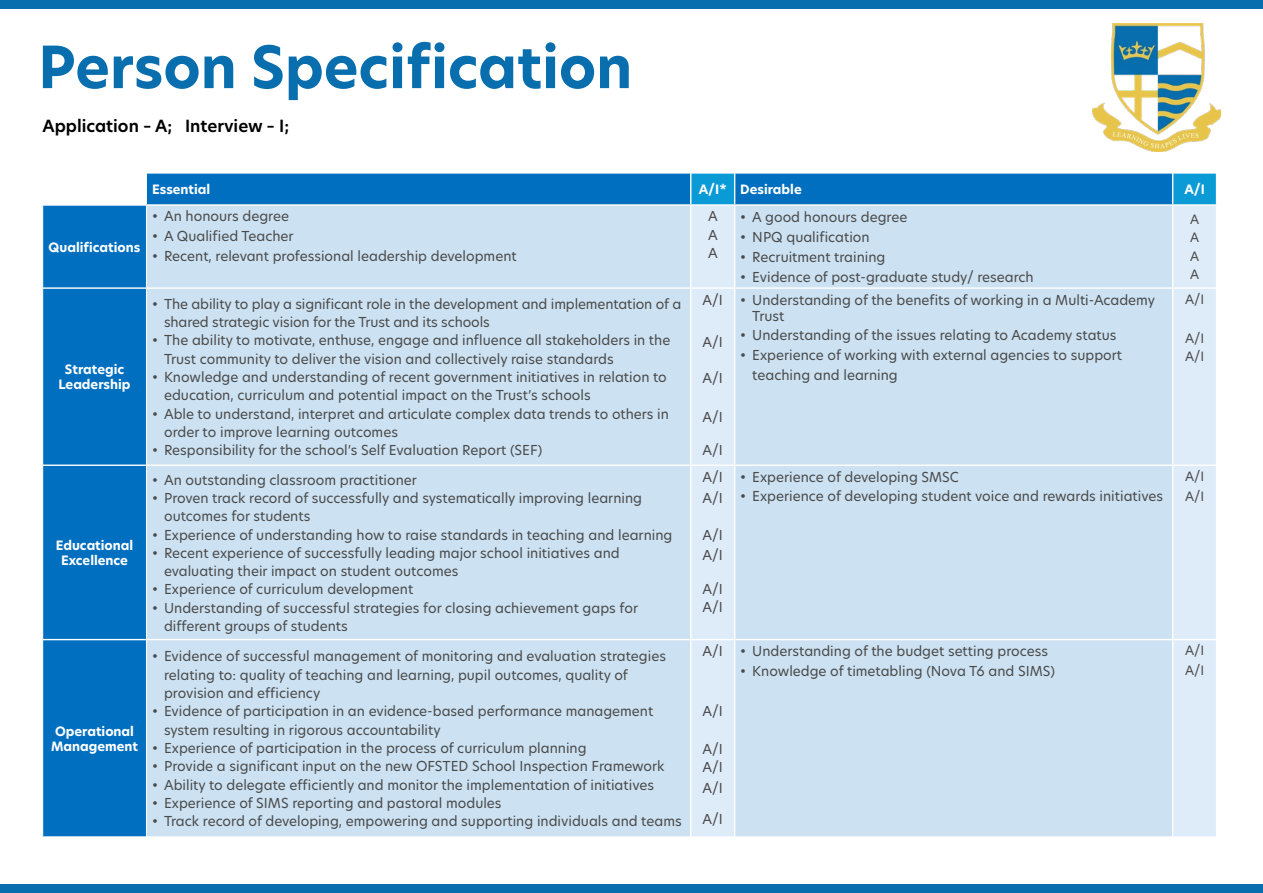
<style>
.page{position:relative;width:1263px;height:893px;background:#fff}
.page>*{position:absolute;margin:0;border:0;box-sizing:border-box;transform-origin:0 0}
.t1{font:700 57px "Hero New";color:#086eae}
.t2{font:600 16.5px "Hero New";color:#000}
.t3{font:13.5px/18.3px "Hero New";color:#4a4a49}
.t4{font:700 12.6px/15.1px "Hero New";color:#fff;text-align:center}
.t5{font:12.6px/18.3px "Hero New";color:#4a4a49}
</style>
<div class="page">
<div style="left:0;top:0;width:1263px;height:9px;background:#086eae"></div>
<div style="left:0;top:884px;width:1263px;height:9px;background:#086eae"></div>
<img style="left:1093px;top:23px;width:127px;height:128px">
<div style="left:43px;top:174px;width:647px;height:662px;background:#006fc0"></div>
<svg style="left:691px;top:174px;width:525px;height:30px;background:#0276c3"></svg>
<div style="left:147px;top:206px;width:543px;height:630px;background:#cce2f3"></div>
<svg style="left:691px;top:206px;width:525px;height:630px;background:#cfe3f4"></svg>
<hr style="left:146px;top:173px;width:1px;height:31px;background:#fff">
<hr style="left:146px;top:206px;width:1px;height:81px;background:#fff">
<hr style="left:146px;top:289px;width:1px;height:176px;background:#fff">
<hr style="left:146px;top:466px;width:1px;height:173px;background:#fff">
<hr style="left:146px;top:640px;width:1px;height:196px;background:#fff">
<hr style="left:43px;top:204px;width:103px;height:2px;background:#fff">
<hr style="left:146px;top:204px;width:545px;height:2px;background:#fff">
<hr style="left:43px;top:287px;width:103px;height:2px;background:#fff">
<hr style="left:146px;top:287px;width:545px;height:2px;background:#fff">
<hr style="left:691px;top:287px;width:44px;height:2px;background:#fff">
<hr style="left:735px;top:287px;width:438px;height:2px;background:#fff">
<hr style="left:1173px;top:287px;width:44px;height:2px;background:#fff">
<hr style="left:43px;top:465px;width:103px;height:1px;background:#fff">
<hr style="left:146px;top:465px;width:545px;height:1px;background:#fff">
<hr style="left:691px;top:465px;width:44px;height:1px;background:#fff">
<hr style="left:735px;top:465px;width:438px;height:1px;background:#fff">
<hr style="left:1173px;top:465px;width:44px;height:1px;background:#fff">
<hr style="left:43px;top:639px;width:103px;height:1px;background:#fff">
<hr style="left:146px;top:639px;width:545px;height:1px;background:#fff">
<hr style="left:691px;top:639px;width:44px;height:1px;background:#fff">
<hr style="left:735px;top:639px;width:438px;height:1px;background:#fff">
<hr style="left:1173px;top:639px;width:44px;height:1px;background:#fff">
<hr style="left:734px;top:173px;width:1px;height:31px;background:#fff">
<hr style="left:734px;top:206px;width:1px;height:81px;background:#fff">
<hr style="left:734px;top:289px;width:1px;height:176px;background:#fff">
<hr style="left:734px;top:466px;width:1px;height:173px;background:#fff">
<hr style="left:734px;top:640px;width:1px;height:196px;background:#fff">
<hr style="left:1172px;top:173px;width:1px;height:31px;background:#fff">
<hr style="left:1172px;top:206px;width:1px;height:81px;background:#fff">
<hr style="left:1172px;top:289px;width:1px;height:176px;background:#fff">
<hr style="left:1172px;top:466px;width:1px;height:173px;background:#fff">
<hr style="left:1172px;top:640px;width:1px;height:196px;background:#fff">
<h1 class="t1" style="left:38px;top:28px;width:595px">Person Specification</h1>
<p class="t2" style="left:43px;top:115px;width:248px">Application – A; Interview – I;</p>
<p class="t4" style="left:49px;top:239px;width:93px">Qualifications</p>
<p class="t4" style="left:58px;top:362px;width:74px">Strategic<br>Leadership</p>
<p class="t4" style="left:56px;top:538px;width:79px">Educational<br>Excellence</p>
<p class="t4" style="left:51px;top:724px;width:88px">Operational<br>Management</p>
<p class="t4" style="left:152px;top:182px;width:60px">Essential</p>
<p class="t4" style="left:699px;top:182px;width:104px">A/I* Desirable</p>
<p class="t4" style="left:1184px;top:182px;width:22px">A/I</p>
<p class="t3" style="left:152px;top:207px;width:138px">• An honours degree</p>
<p class="t3" style="left:152px;top:227px;width:143px">• A Qualified Teacher</p>
<p class="t3" style="left:152px;top:247px;width:366px">• Recent, relevant professional leadership development</p>
<p class="t3" style="left:164px;top:295px;width:519px;text-indent:-12px">• The ability to play a significant role in the development and implementation of a shared strategic vision for the Trust and its schools</p>
<p class="t3" style="left:164px;top:331px;width:508px;text-indent:-12px">• The ability to motivate, enthuse, engage and influence all stakeholders in the<br>Trust community to deliver the vision and collectively raise standards</p>
<p class="t3" style="left:164px;top:368px;width:504px;text-indent:-12px">• Knowledge and understanding of recent government initiatives in relation to education, curriculum and potential impact on the Trust’s schools</p>
<p class="t3" style="left:164px;top:404px;width:506px;text-indent:-12px">• Able to understand, interpret and articulate complex data trends to others in order to improve learning outcomes</p>
<p class="t3" style="left:152px;top:441px;width:392px">• Responsibility for the school’s Self Evaluation Report (SEF)</p>
<p class="t3" style="left:152px;top:470px;width:266px">• An outstanding classroom practitioner</p>
<p class="t3" style="left:164px;top:489px;width:480px;text-indent:-12px">• Proven track record of successfully and systematically improving learning outcomes for students</p>
<p class="t3" style="left:152px;top:525px;width:522px">• Experience of understanding how to raise standards in teaching and learning</p>
<p class="t3" style="left:164px;top:543px;width:457px;text-indent:-12px">• Recent experience of successfully leading major school initiatives and evaluating their impact on student outcomes</p>
<p class="t3" style="left:152px;top:580px;width:263px">• Experience of curriculum development</p>
<p class="t3" style="left:164px;top:598px;width:476px;text-indent:-12px">• Understanding of successful strategies for closing achievement gaps for different groups of students</p>
<p class="t3" style="left:164px;top:647px;width:503px;text-indent:-12px">• Evidence of successful management of monitoring and evaluation strategies relating to: quality of teaching and learning, pupil outcomes, quality of provision and efficiency</p>
<p class="t3" style="left:164px;top:702px;width:491px;text-indent:-12px">• Evidence of participation in an evidence-based performance management system resulting in rigorous accountability</p>
<p class="t3" style="left:152px;top:738px;width:436px">• Experience of participation in the process of curriculum planning</p>
<p class="t3" style="left:152px;top:757px;width:514px">• Provide a significant input on the new OFSTED School Inspection Framework</p>
<p class="t3" style="left:152px;top:775px;width:503px">• Ability to delegate efficiently and monitor the implementation of initiatives</p>
<p class="t3" style="left:152px;top:793px;width:351px">• Experience of SIMS reporting and pastoral modules</p>
<p class="t3" style="left:152px;top:812px;width:531px">• Track record of developing, empowering and supporting individuals and teams</p>
<p class="t3" style="left:708px;top:207px;width:11px;text-align:justify">A A A</p>
<p class="t3" style="left:740px;top:208px;width:169px">• A good honours degree</p>
<p class="t3" style="left:740px;top:228px;width:131px">• NPQ qualification</p>
<p class="t3" style="left:740px;top:247px;width:147px">• Recruitment training</p>
<p class="t3" style="left:740px;top:267px;width:295px">• Evidence of post-graduate study/ research</p>
<p class="t3" style="left:702px;top:290px;width:22px">A/I</p>
<p class="t3" style="left:702px;top:332px;width:22px">A/I</p>
<p class="t3" style="left:702px;top:368px;width:22px">A/I</p>
<p class="t3" style="left:702px;top:407px;width:22px">A/I</p>
<p class="t3" style="left:702px;top:440px;width:22px">A/I</p>
<p class="t3" style="left:702px;top:466px;width:22px;line-height:21.1px">A/I<br>A/I</p>
<p class="t3" style="left:702px;top:525px;width:22px;line-height:19.5px">A/I<br>A/I</p>
<p class="t3" style="left:702px;top:580px;width:22px">A/I<br>A/I</p>
<p class="t3" style="left:702px;top:642px;width:22px">A/I</p>
<p class="t3" style="left:702px;top:702px;width:22px">A/I</p>
<p class="t3" style="left:702px;top:739px;width:22px">A/I<br>A/I</p>
<p class="t3" style="left:702px;top:778px;width:22px">A/I</p>
<p class="t3" style="left:702px;top:810px;width:22px">A/I</p>
<p class="t3" style="left:752px;top:291px;width:404px;line-height:16.2px;text-indent:-12px">• Understanding of the benefits of working in a Multi-Academy<br>Trust</p>
<p class="t3" style="left:740px;top:326px;width:378px">• Understanding of the issues relating to Academy status</p>
<p class="t3" style="left:752px;top:345px;width:371px;line-height:19.6px;text-indent:-12px">• Experience of working with external agencies to support teaching and learning</p>
<p class="t3" style="left:740px;top:467px;width:220px">• Experience of developing SMSC</p>
<p class="t3" style="left:740px;top:487px;width:424px">• Experience of developing student voice and rewards initiatives</p>
<p class="t3" style="left:740px;top:642px;width:309px">• Understanding of the budget setting process</p>
<p class="t3" style="left:740px;top:661px;width:316px">• Knowledge of timetabling (Nova T6 and SIMS)</p>
<p class="t5" style="left:1190px;top:210px;width:11px;text-align:justify">A A A A</p>
<p class="t5" style="left:1185px;top:290px;width:21px">A/I</p>
<p class="t5" style="left:1185px;top:329px;width:21px">A/I<br>A/I</p>
<p class="t5" style="left:1185px;top:466px;width:21px;line-height:19.6px">A/I<br>A/I</p>
<p class="t5" style="left:1185px;top:641px;width:21px;line-height:19.6px">A/I<br>A/I</p>
</div>
